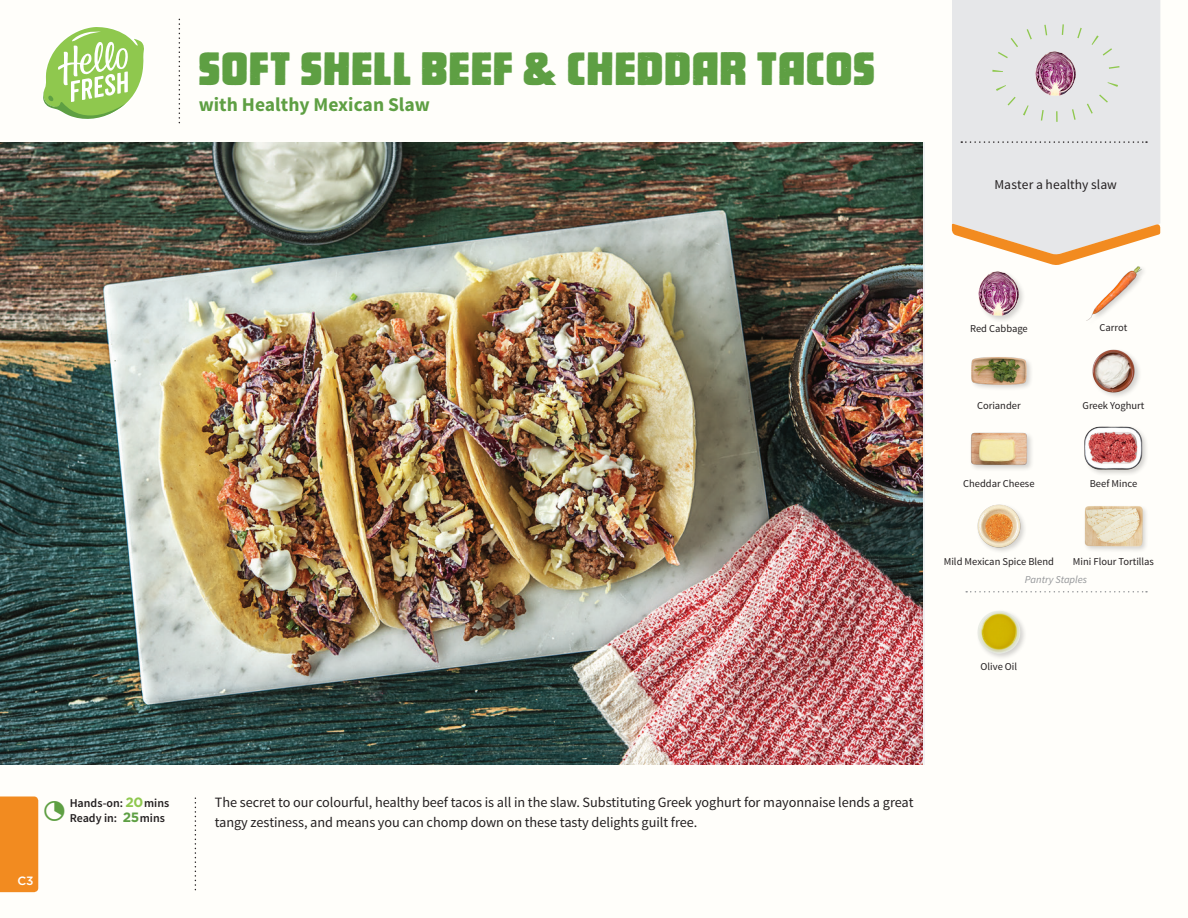
<style>
.page{position:relative;width:1188px;height:918px;background:#fffefa}
.page>*{position:absolute;margin:0;border:0;box-sizing:border-box;transform-origin:0 0}
.T19_MEXICAN{font:46.5px "Pacifico";letter-spacing:-.02em;color:#5e9f43}
.T19_MEXICAN-2{font:700 19.5px "Source Sans Pro";color:#5e9f43}
._05_Story{font:14.25px/19.5px "Source Sans Pro";letter-spacing:-.005em;color:#231f20}
._02_Hello{font:13.5px "Source Sans Pro";color:#231f20}
._04_Intro{font:600 12px "Source Sans Pro";color:#231f20}
.T16_ITALIAN{font:500 12px "Gotham";color:#fff}
._18_FRONT_ingredient{font:10.5px "Source Sans Pro";color:#231f20}
.t1{font:italic 10.5px "Source Sans Pro";color:#939598}
.s1{font-family:"Gotham";font-weight:700;font-size:13.5px;color:#8fc84e}
.s2{font-family:"Gotham";font-weight:700;font-size:13.5px;color:#5e9f43}
</style>
<div class="page">
<div style="left:0;top:796px;width:38px;height:96px;background:#f28b20"></div>
<div style="left:1084px;top:425px;width:66px;height:52px;background:#231f20;opacity:.2"></div>
<img style="left:1085px;top:425px;width:57px;height:52px">
<div style="left:970px;top:432px;width:64px;height:40px;background:#231f20;opacity:.2"></div>
<img style="left:970px;top:432px;width:58px;height:40px">
<img style="left:1086px;top:266px;width:56px;height:55px">
<img style="left:978px;top:271px;width:45px;height:50px">
<img style="left:1092px;top:349px;width:47px;height:47px">
<div style="left:970px;top:355px;width:64px;height:37px;background:#231f20;opacity:.2"></div>
<img style="left:970px;top:355px;width:57px;height:37px">
<div style="left:1084px;top:504px;width:65px;height:49px;background:#231f20;opacity:.2"></div>
<img style="left:1085px;top:504px;width:57px;height:49px">
<img style="left:977px;top:504px;width:48px;height:47px">
<div style="left:952px;top:0;width:208px;height:223px;background:#e6e7e9"></div>
<svg style="left:961px;top:141px;width:186px;height:2px"></svg>
<img style="left:1028px;top:44px;width:57px;height:57px">
<div style="left:992px;top:24px;width:128px;height:98px;border:11px dashed #8fc84e;border-radius:50%"></div>
<img style="left:0;top:142px;width:923px;height:623px">
<svg style="left:952px;top:223px;width:208px;height:42px"></svg>
<img style="left:977px;top:611px;width:48px;height:47px">
<svg style="left:966px;top:591px;width:181px;height:2px"></svg>
<svg style="left:43px;top:27px;width:101px;height:92px"></svg>
<p class="T19_MEXICAN" style="left:199px;top:44px;width:680px">SOFT SHELL BEEF &amp; CHEDDAR TACOS</p>
<p class="T19_MEXICAN-2" style="left:199px;top:92px;width:233px">with Healthy Mexican Slaw</p>
<p class="_02_Hello" style="left:995px;top:176px;width:124px">Master a healthy slaw</p>
<p class="_18_FRONT_ingredient" style="left:970px;top:322px;width:59px">Red Cabbage</p>
<p class="_18_FRONT_ingredient" style="left:1100px;top:321px;width:29px">Carrot</p>
<p class="_18_FRONT_ingredient" style="left:977px;top:399px;width:45px">Coriander</p>
<p class="_18_FRONT_ingredient" style="left:1083px;top:399px;width:63px">Greek Yoghurt</p>
<p class="_18_FRONT_ingredient" style="left:963px;top:477px;width:73px">Cheddar Cheese</p>
<p class="_18_FRONT_ingredient" style="left:1090px;top:477px;width:49px">Beef Mince</p>
<p class="_18_FRONT_ingredient" style="left:944px;top:555px;width:112px">Mild Mexican Spice Blend</p>
<p class="_18_FRONT_ingredient" style="left:1073px;top:555px;width:83px">Mini Flour Tortillas</p>
<p class="t1" style="left:1025px;top:573px;width:64px">Pantry Staples</p>
<p class="_18_FRONT_ingredient" style="left:981px;top:660px;width:38px">Olive Oil</p>
<p class="T16_ITALIAN" style="left:17px;top:873px;width:18px">C3</p>
<p class="_04_Intro" style="left:70px;top:796px;width:101px">Hands-on: <span class="s1">20</span>mins</p>
<p class="_04_Intro" style="left:70px;top:811px;width:97px">Ready in: <span class="s2">25</span>mins</p>
<p class="_05_Story" style="left:215px;top:793px;width:700px">The secret to our colourful, healthy beef tacos is all in the slaw. Substituting Greek yoghurt for mayonnaise lends a great tangy zestiness, and means you can chomp down on these tasty delights guilt free.</p>
</div>
